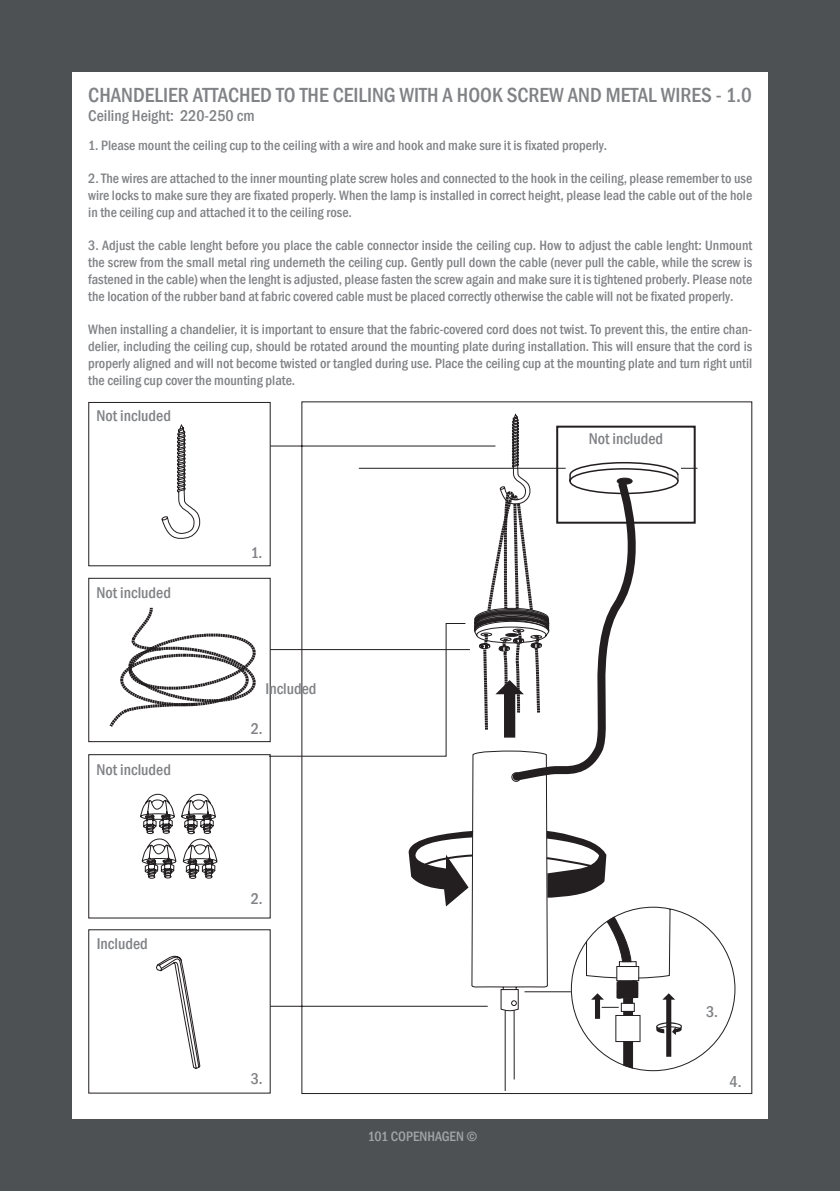
<style>
.page{position:relative;width:840px;height:1191px;background:#fff}
.page>*{position:absolute;margin:0;border:0;box-sizing:border-box;transform-origin:0 0}
.t1{font:500 condensed 21px "Franklin Gothic";color:#808285}
.t2{font:500 condensed 16px "Franklin Gothic";color:#808285}
.t3{font:500 condensed 14px/16.8px "Franklin Gothic";color:#808285;text-align:justify}
.t4{font:500 condensed 14px "Franklin Gothic";color:#a2a4a5}
</style>
<div class="page">
<div style="left:0;top:0;width:839px;height:1191px;background:#4d5154"></div>
<div style="left:72px;top:72px;width:695px;height:1046px;background:#fff"></div>
<svg style="left:88px;top:402px;width:181px;height:692px"></svg>
<svg style="left:269px;top:401px;width:483px;height:693px"></svg>
<svg style="left:107px;top:424px;width:150px;height:455px"></svg>
<svg style="left:473px;top:414px;width:223px;height:323px"></svg>
<h1 class="t1" style="left:88px;top:81px;width:665px">CHANDELIER ATTACHED TO THE CEILING WITH A HOOK SCREW AND METAL WIRES - 1.0</h1>
<p class="t2" style="left:88px;top:105px;width:168px">Ceiling Height: 220-250 cm</p>
<p class="t3" style="left:88px;top:136px;width:520px">1. Please mount the ceiling cup to the ceiling with a wire and hook and make sure it is fixated properly.</p>
<p class="t3" style="left:88px;top:170px;width:665px">2. The wires are attached to the inner mounting plate screw holes and connected to the hook in the ceiling, please remember to use wire locks to make sure they are fixated properly. When the lamp is installed in correct height, please lead the cable out of the hole in the ceiling cup and attached it to the ceiling rose.</p>
<p class="t3" style="left:88px;top:237px;width:665px">3. Adjust the cable lenght before you place the cable connector inside the ceiling cup. How to adjust the cable lenght: Unmount the screw from the small metal ring underneth the ceiling cup. Gently pull down the cable (never pull the cable, while the screw is fastened in the cable) when the lenght is adjusted, please fasten the screw again and make sure it is tightened proberly. Please note the location of the rubber band at fabric covered cable must be placed correctly otherwise the cable will not be fixated properly.</p>
<p class="t3" style="left:88px;top:321px;width:665px">When installing a chandelier, it is important to ensure that the fabric-covered cord does not twist. To prevent this, the entire chan&shy;delier, including the ceiling cup, should be rotated around the mounting plate during installation. This will ensure that the cord is properly aligned and will not become twisted or tangled during use. Place the ceiling cup at the mounting plate and turn right until the ceiling cup cover the mounting plate.</p>
<p class="t2" style="left:96px;top:405px;width:76px">Not included</p>
<p class="t2" style="left:96px;top:582px;width:76px">Not included</p>
<p class="t2" style="left:96px;top:759px;width:76px">Not included</p>
<p class="t2" style="left:97px;top:933px;width:52px">Included</p>
<p class="t2" style="left:250px;top:542px;width:13px">1.</p>
<p class="t2" style="left:265px;top:678px;width:52px">Included</p>
<p class="t2" style="left:250px;top:718px;width:14px">2.</p>
<p class="t2" style="left:250px;top:888px;width:14px">2.</p>
<p class="t2" style="left:250px;top:1068px;width:14px">3.</p>
<p class="t4" style="left:367px;top:1126px;width:111px">101 COPENHAGEN ©</p>
<p class="t2" style="left:588px;top:428px;width:76px">Not included</p>
<p class="t2" style="left:705px;top:1000px;width:13px">3.</p>
<p class="t2" style="left:729px;top:1070px;width:13px">4.</p>
</div>
